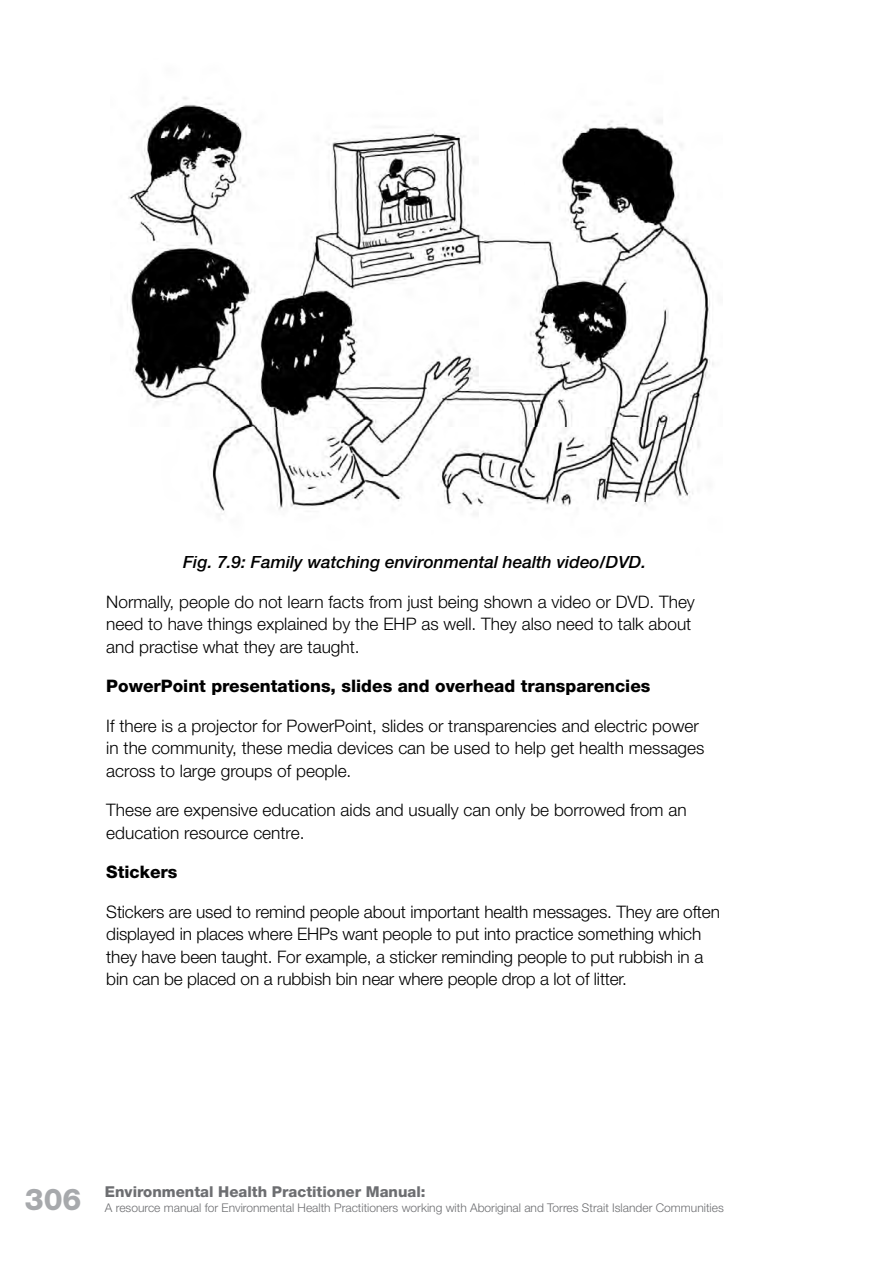
<style>
.page{position:relative;width:893px;height:1263px;background:#fff}
.page>*{position:absolute;margin:0;border:0;box-sizing:border-box;transform-origin:0 0}
.t1{font:800 30px "Helvetica Neue LT Std";color:#a7a9ac}
.t2{font:300 17.25px/22.5px "Helvetica Neue LT Std";color:#000}
.t3{font:800 17.25px "Helvetica Neue LT Std";color:#000}
.t4{font:italic 500 17.25px "Helvetica Neue LT Std";color:#000}
.t5{font:800 15px "Helvetica Neue LT Std";color:#6d6e71}
.t6{font:300 12px "Helvetica Neue LT Std";color:#6d6e71}
</style>
<div class="page">
<img style="left:127px;top:97px;width:587px;height:416px">
<p class="t4" style="left:183px;top:552px;width:465px">Fig. 7.9: Family watching environmental health video/DVD.</p>
<p class="t2" style="left:106px;top:590px;width:590px">Normally, people do not learn facts from just being shown a video or DVD. They need to have things explained by the EHP as well. They also need to talk about and practise what they are taught.</p>
<p class="t3" style="left:106px;top:676px;width:546px">PowerPoint presentations, slides and overhead transparencies</p>
<p class="t2" style="left:106px;top:714px;width:600px">If there is a projector for PowerPoint, slides or transparencies and electric power in the community, these media devices can be used to help get health messages across to large groups of people.</p>
<p class="t2" style="left:106px;top:798px;width:582px">These are expensive education aids and usually can only be borrowed from an education resource centre.</p>
<p class="t3" style="left:106px;top:862px;width:73px">Stickers</p>
<p class="t2" style="left:106px;top:900px;width:615px">Stickers are used to remind people about important health messages. They are often displayed in places where EHPs want people to put into practice something which they have been taught. For example, a sticker reminding people to put rubbish in a bin can be placed on a rubbish bin near where people drop a lot of litter.</p>
<h1 class="t1" style="left:25px;top:1181px;width:58px">306</h1>
<p class="t5" style="left:105px;top:1183px;width:322px">Environmental Health Practitioner Manual:</p>
<p class="t6" style="left:105px;top:1200px;width:620px">A resource manual for Environmental Health Practitioners working with Aboriginal and Torres Strait Islander Communities</p>
</div>
